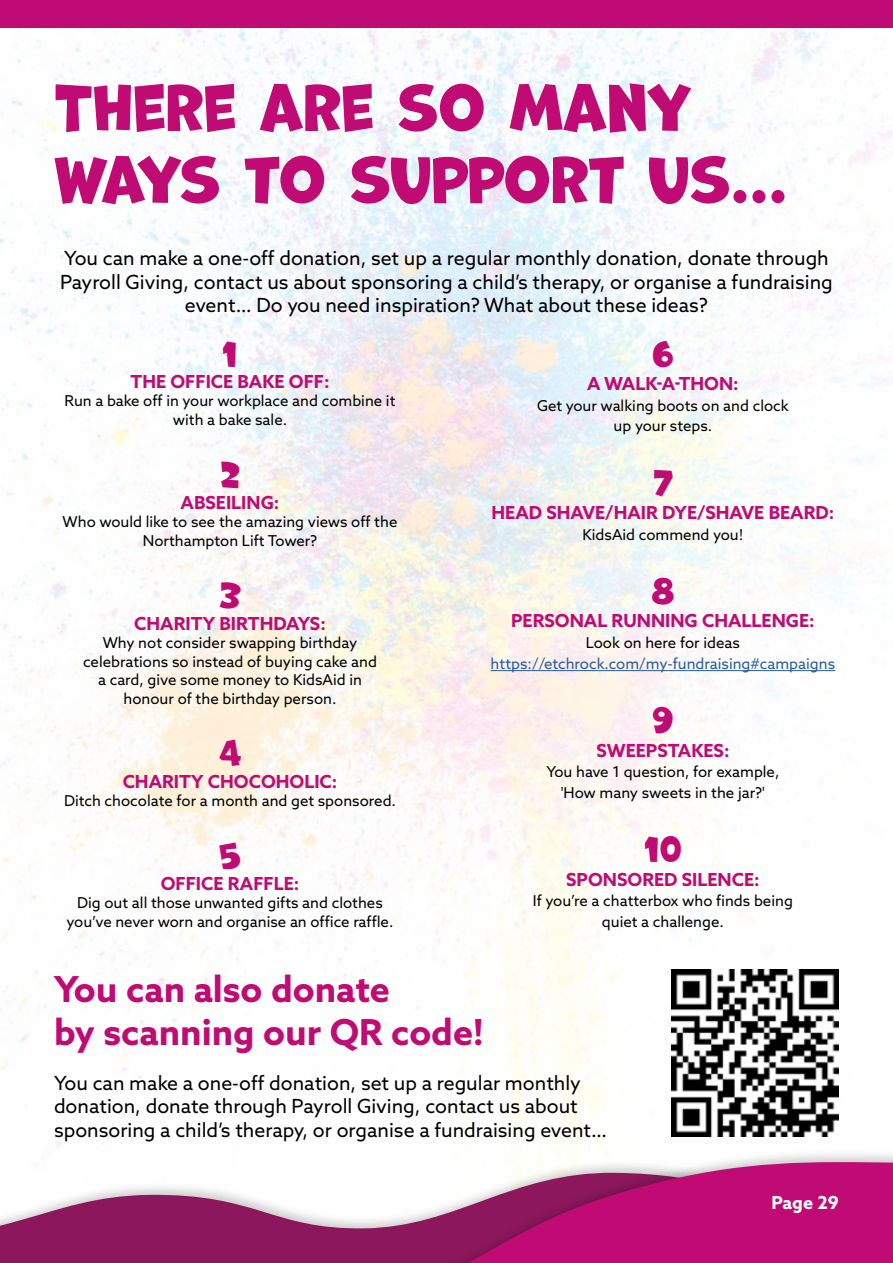
<style>
.page{position:relative;width:893px;height:1263px;background:#fff}
.page>*{position:absolute;margin:0;border:0;box-sizing:border-box;transform-origin:0 0}
.t1{font:60px/72px "Marvin";color:#bf0b73}
.t2{font:700 35.85px/43px "Azo Sans";color:#bf0b73}
.t3{font:33px "Marvin";color:#bf0b73}
.t4{font:19.5px/23.4px "Azo Sans";color:#000}
.t5{font:700 18px "Azo Sans";color:#bf0b73}
.t6{font:700 18px "Azo Sans";color:#fff}
.t7{font:15px/18.6px "Azo Sans";color:#000;text-align:center}
.t8{font:15px "Azo Sans";color:#275b9b}
</style>
<div class="page">
<img style="left:0;top:28px;width:893px;height:1002px">
<svg style="left:0;top:1030px;width:893px;height:233px"></svg>
<div style="left:0;top:0;width:893px;height:28px;background:#bf0b73"></div>
<img style="left:672px;top:969px;width:167px;height:168px">
<hr style="left:491px;top:670px;width:344px;height:1px;background:#275b9b">
<h1 class="t1" style="left:54px;top:73px;width:735px">THERE ARE SO MANY<br>WAYS TO SUPPORT US...</h1>
<h3 class="t4" style="left:60px;top:246px;width:774px;text-align:center">You can make a one-off donation, set up a regular monthly donation, donate through<br>Payroll Giving, contact us about sponsoring a child’s therapy, or organise a fundraising event… Do you need inspiration? What about these ideas?</h3>
<h3 class="t3" style="left:223px;top:335px;width:16px">1</h3>
<p class="t5" style="left:131px;top:369px;width:201px">THE OFFICE BAKE OFF:</p>
<p class="t7" style="left:65px;top:392px;width:332px">Run a bake off in your workplace and combine it with a bake sale.</p>
<h3 class="t3" style="left:220px;top:456px;width:23px">2</h3>
<p class="t5" style="left:181px;top:490px;width:100px">ABSEILING:</p>
<p class="t7" style="left:63px;top:512px;width:336px">Who would like to see the amazing views off the<br>Northampton Lift Tower?</p>
<h3 class="t3" style="left:219px;top:577px;width:24px">3</h3>
<p class="t5" style="left:134px;top:611px;width:193px">CHARITY BIRTHDAYS:</p>
<p class="t7" style="left:83px;top:633px;width:296px">Why not consider swapping birthday celebrations so instead of buying cake and a card, give some money to KidsAid in honour of the birthday person.</p>
<h3 class="t3" style="left:219px;top:735px;width:24px">4</h3>
<p class="t5" style="left:123px;top:769px;width:216px">CHARITY CHOCOHOLIC:</p>
<p class="t7" style="left:64px;top:791px;width:333px">Ditch chocolate for a month and get sponsored.</p>
<h3 class="t3" style="left:219px;top:837px;width:24px">5</h3>
<p class="t5" style="left:161px;top:871px;width:140px">OFFICE RAFFLE:</p>
<p class="t7" style="left:67px;top:893px;width:328px">Dig out all those unwanted gifts and clothes you’ve never worn and organise an office raffle.</p>
<h3 class="t3" style="left:652px;top:335px;width:23px">6</h3>
<p class="t5" style="left:587px;top:371px;width:153px">A WALK-A-THON:</p>
<p class="t7" style="left:537px;top:395px;width:253px;line-height:20.7px">Get your walking boots on and clock up your steps.</p>
<h3 class="t3" style="left:653px;top:464px;width:22px">7</h3>
<p class="t5" style="left:491px;top:501px;width:344px">HEAD SHAVE/HAIR DYE/SHAVE BEARD:</p>
<p class="t7" style="left:582px;top:525px;width:162px">KidsAid commend you!</p>
<h3 class="t3" style="left:651px;top:572px;width:25px">8</h3>
<p class="t5" style="left:511px;top:609px;width:305px">PERSONAL RUNNING CHALLENGE:</p>
<p class="t7" style="left:586px;top:633px;width:156px">Look on here for ideas</p>
<p class="t8" style="left:491px;top:654px;width:346px">https://etchrock.com/my-fundraising#campaigns</p>
<h3 class="t3" style="left:652px;top:702px;width:23px">9</h3>
<p class="t5" style="left:596px;top:738px;width:135px">SWEEPSTAKES:</p>
<p class="t7" style="left:546px;top:761px;width:235px;line-height:20.7px">You have 1 question, for example, 'How many sweets in the jar?'</p>
<h3 class="t3" style="left:644px;top:831px;width:38px">10</h3>
<p class="t5" style="left:566px;top:867px;width:195px">SPONSORED SILENCE:</p>
<p class="t7" style="left:533px;top:890px;width:261px;line-height:20.7px">If you’re a chatterbox who finds being quiet a challenge.</p>
<h2 class="t2" style="left:54px;top:967px;width:431px">You can also donate<br>by scanning our QR code!</h2>
<h3 class="t4" style="left:54px;top:1071px;width:555px">You can make a one-off donation, set up a regular monthly donation, donate through Payroll Giving, contact us about sponsoring a child’s therapy, or organise a fundraising event…</h3>
<p class="t6" style="left:771px;top:1190px;width:69px">Page 29</p>
</div>
